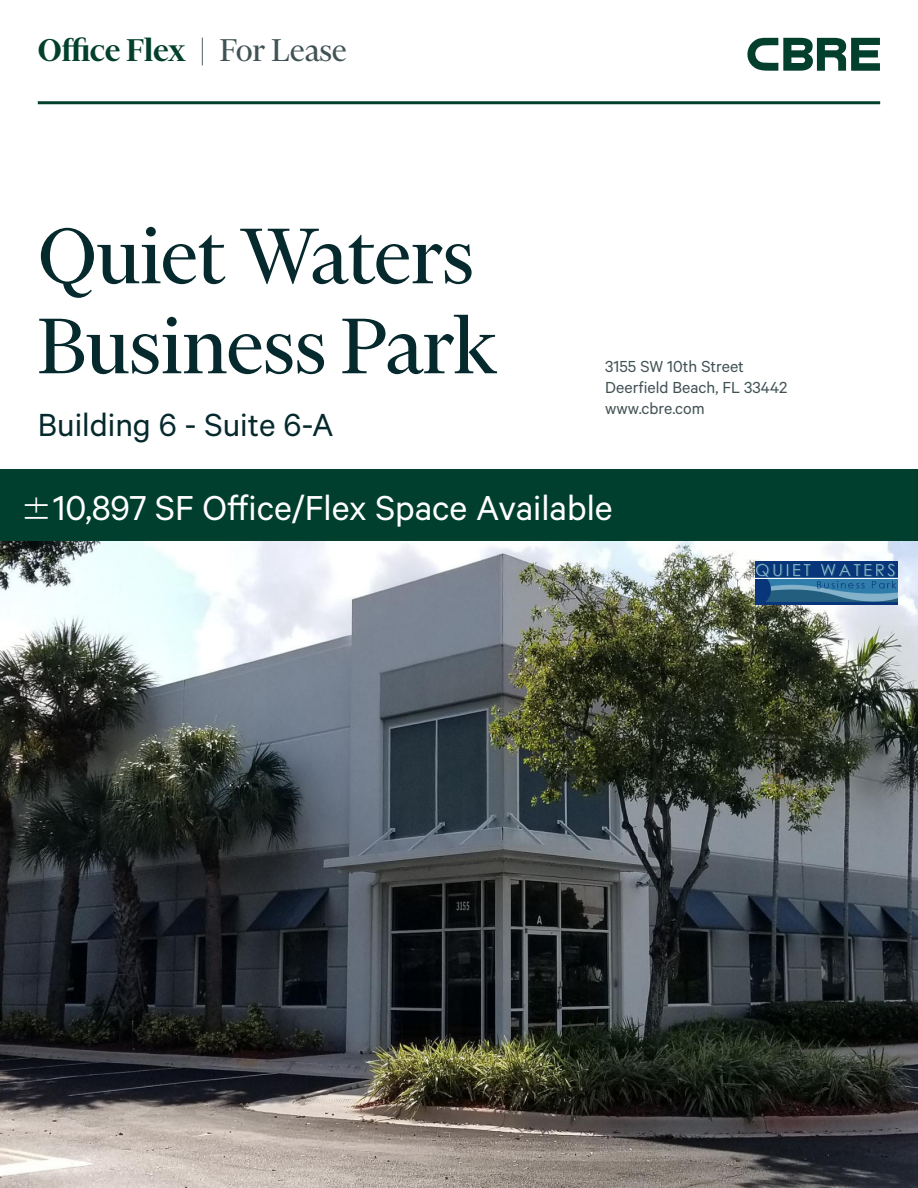
<style>
.page{position:relative;width:918px;height:1188px;background:#fff}
.page>*{position:absolute;margin:0;border:0;box-sizing:border-box;transform-origin:0 0}
.Heading_Large{font:90px/90px "Financier Display";color:#05292c}
.t1{font:39px "Calibre";color:#fff}
.t2{font:600 36px "Financier Display";color:#023f2c}
.Heading_Large-2{font:36px "Calibre";color:#05292c}
.t3{font:18px "Calibre";color:#415255}
.t4{font:18px "Calibre";color:#435254}
.s1{font-weight:400;color:#415255}
.s2{font-family:"Futura BT";font-weight:300}
</style>
<div class="page">
<img style="left:0;top:541px;width:918px;height:646px">
<svg style="left:747px;top:38px;width:133px;height:33px"></svg>
<hr style="left:38px;top:101px;width:842px;height:3px;background:#023f2c">
<div style="left:0;top:470px;width:918px;height:71px;background:#003f2d"></div>
<img style="left:756px;top:562px;width:142px;height:43px">
<p class="t2" style="left:38px;top:26px;width:310px">Office Flex <span class="s1">| For Lease</span></p>
<p class="Heading_Large" style="left:38px;top:211px;width:461px">Quiet Waters<br>Business Park</p>
<p class="Heading_Large-2" style="left:38px;top:404px;width:297px">Building 6 - Suite 6-A</p>
<p class="t3" style="left:605px;top:356px;width:140px">3155 SW 10th Street</p>
<p class="t3" style="left:605px;top:377px;width:184px">Deerfield Beach, FL 33442</p>
<p class="t4" style="left:605px;top:398px;width:101px">www.cbre.com</p>
<p class="t1" style="left:20px;top:485px;width:594px"><span class="s2">±</span>10,897 SF Office/Flex Space Available</p>
</div>
